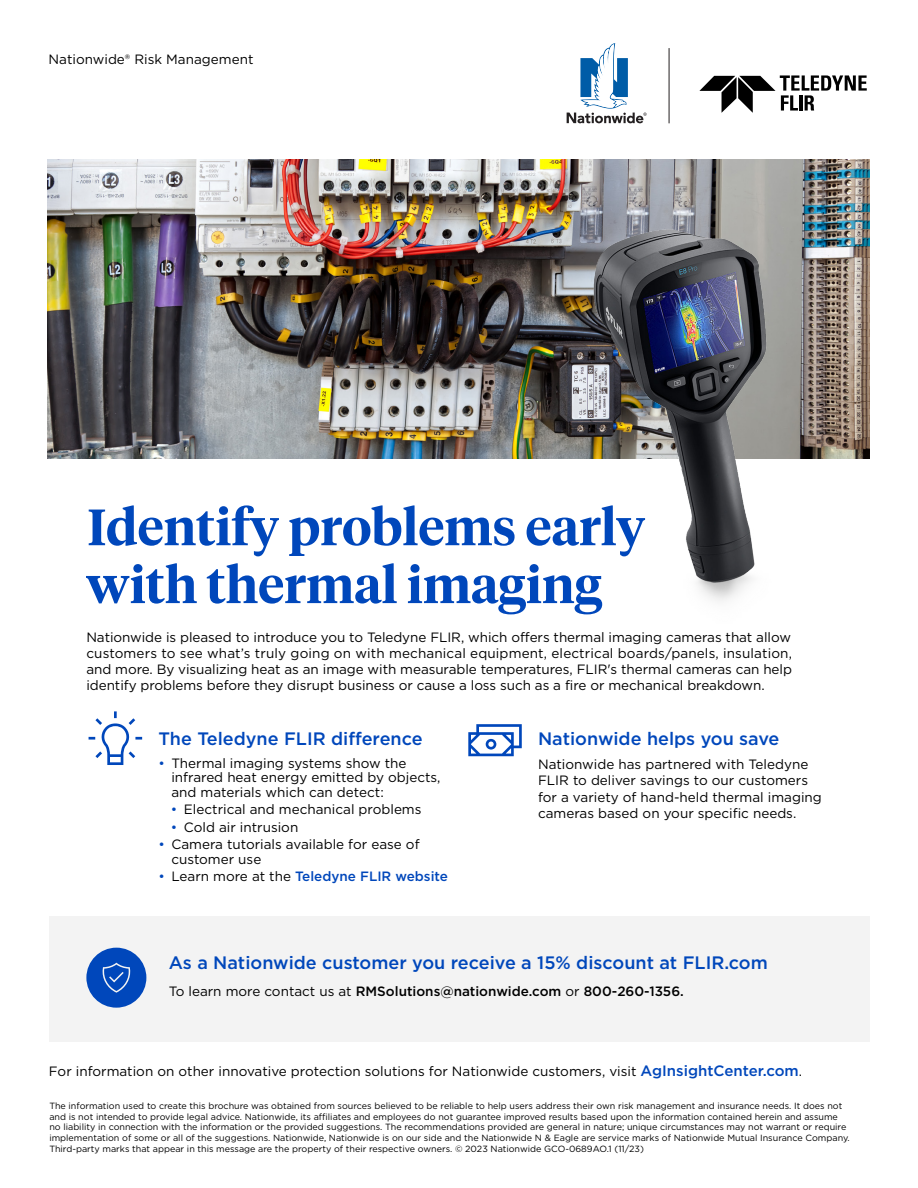
<style>
.page{position:relative;width:918px;height:1188px;background:#fff}
.page>*{position:absolute;margin:0;border:0;box-sizing:border-box;transform-origin:0 0}
.t1{font:600 50.85px/57.9px "Tiempos Headline";color:#0047bb}
.subhead{font:500 18px "Gotham";color:#0047bb}
.t2{font:13.5px/16.2px "Gotham";color:#000}
.subhead-2{font:500 13.5px "Gotham";color:#000}
.t3{font:500 13.5px "Gotham";color:#0047bb}
.t4{font:9px/10.8px "Gotham";color:#000}
.s1{color:#0047bb}
.s2{font-weight:400}
.s3{font-weight:400;color:#000}
.s4{font-weight:500;font-size:15px;color:#0047bb}
</style>
<div class="page">
<img style="left:47px;top:160px;width:822px;height:299px">
<img style="left:482px;top:202px;width:388px;height:399px">
<svg style="left:468px;top:724px;width:54px;height:32px"></svg>
<svg style="left:89px;top:711px;width:53px;height:54px"></svg>
<div style="left:49px;top:916px;width:820px;height:125px;background:#f3f3f3"></div>
<svg style="left:86px;top:948px;width:60px;height:60px"></svg>
<svg style="left:567px;top:43px;width:80px;height:80px"></svg>
<hr style="left:669px;top:48px;width:1px;height:75px;background:#231f20">
<svg style="left:699px;top:75px;width:168px;height:38px"></svg>
<p class="t2" style="left:49px;top:51px;width:206px">Nationwide® Risk Management</p>
<p class="t1" style="left:86px;top:496px;width:561px">Identify problems early with thermal imaging</p>
<p class="t2" style="left:86px;top:628px;width:707px;text-align:justify">Nationwide is pleased to introduce you to Teledyne FLIR, which offers thermal imaging cameras that allow customers to see what’s truly going on with mechanical equipment, electrical boards/panels, insulation, and more. By visualizing heat as an image with measurable temperatures, FLIR's thermal cameras can help identify problems before they disrupt business or cause a loss such as a fire or mechanical breakdown.</p>
<p class="subhead" style="left:158px;top:727px;width:266px">The Teledyne FLIR difference</p>
<p class="t2" style="left:171px;top:755px;width:271px;line-height:14.7px;text-indent:-13px"><span class="s1">•</span> Thermal imaging systems show the infrared heat energy emitted by objects, and materials which can detect:</p>
<p class="t2" style="left:171px;top:801px;width:252px"><span class="s1">•</span> Electrical and mechanical problems</p>
<p class="t2" style="left:171px;top:819px;width:129px"><span class="s1">•</span> Cold air intrusion</p>
<p class="t2" style="left:171px;top:837px;width:250px;line-height:14.7px;text-indent:-13px"><span class="s1">•</span> Camera tutorials available for ease of customer use</p>
<p class="t3" style="left:158px;top:868px;width:291px"><span class="s2">•</span> <span class="s3">Learn more at the</span> Teledyne FLIR website</p>
<p class="subhead" style="left:538px;top:727px;width:243px">Nationwide helps you save</p>
<p class="t2" style="left:538px;top:756px;width:285px">Nationwide has partnered with Teledyne FLIR to deliver savings to our customers for a variety of hand-held thermal imaging cameras based on your specific needs.</p>
<p class="subhead" style="left:169px;top:951px;width:601px">As a Nationwide customer you receive a 15% discount at FLIR.com</p>
<p class="subhead-2" style="left:169px;top:982px;width:517px"><span class="s2">To learn more contact us at</span> RMSolutions@nationwide.com <span class="s2">or</span> 800-260-1356.</p>
<p class="t2" style="left:49px;top:1063px;width:755px">For information on other innovative protection solutions for Nationwide customers, visit <span class="s4">AgInsightCenter.com</span>.</p>
<p class="t4" style="left:49px;top:1100px;width:802px">The information used to create this brochure was obtained from sources believed to be reliable to help users address their own risk management and insurance needs. It does not and is not intended to provide legal advice. Nationwide, its affiliates and employees do not guarantee improved results based upon the information contained herein and assume no liability in connection with the information or the provided suggestions. The recommendations provided are general in nature; unique circumstances may not warrant or require implementation of some or all of the suggestions. Nationwide, Nationwide is on our side and the Nationwide N &amp; Eagle are service marks of Nationwide Mutual Insurance Company.<br>Third-party marks that appear in this message are the property of their respective owners. © 2023 Nationwide GCO-0689AO.1 (11/23)</p>
</div>
